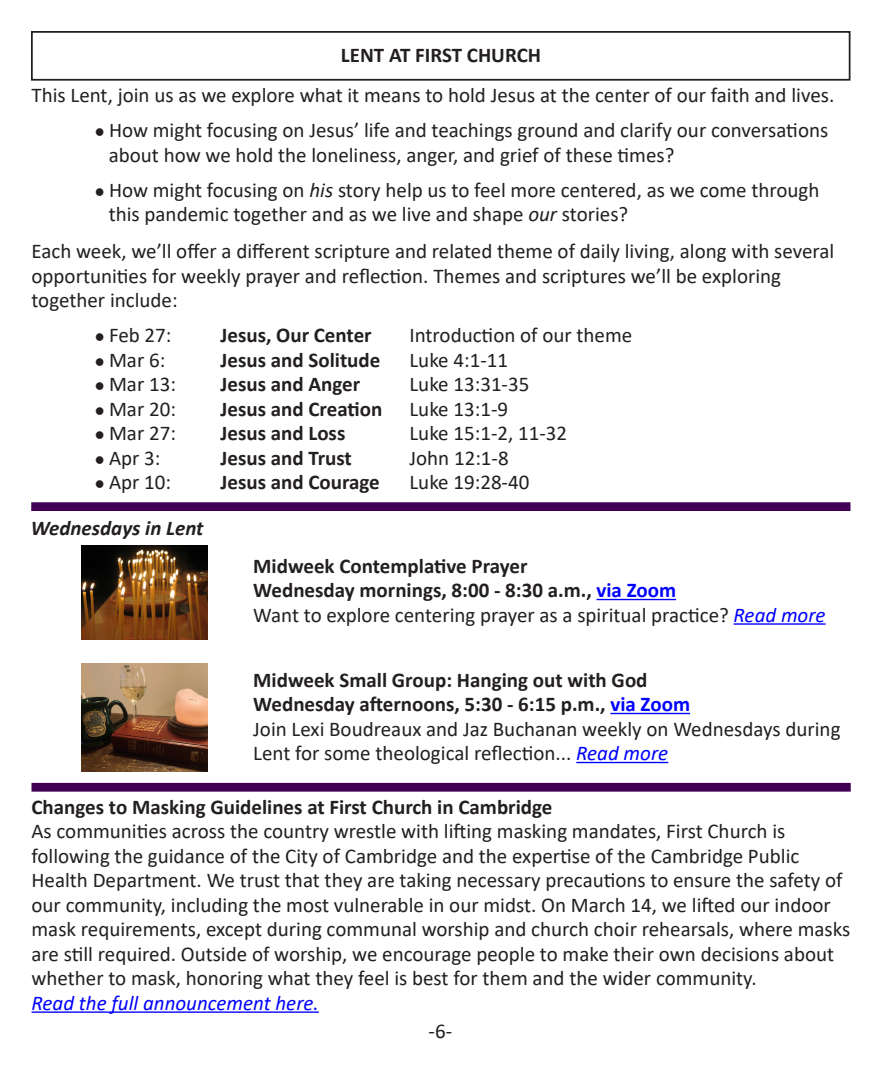
<style>
.page{position:relative;width:882px;height:1071px;background:#fff}
.page>*{position:absolute;margin:0;border:0;box-sizing:border-box;transform-origin:0 0}
.Paragraph_Style_1{font:21px/24.5px "Calibri";color:#231f20}
.Paragraph_Style_1-2{font:700 21px "Calibri";color:#231f20}
.Paragraph_Style_1-3{font:italic 21px "Calibri";color:#00f}
.Paragraph_Style_1-4{font:italic 700 21px "Calibri";color:#231f20}
.s1{font-size:17.5px}
.s2{font-style:italic}
.s3{color:#00f}
.s4{font-style:italic;color:#00f}
</style>
<div class="page">
<div style="left:31px;top:31px;width:819px;height:50px;border:2px solid #231f20"></div>
<hr style="left:597px;top:599px;width:79px;height:1px;background:#00f">
<hr style="left:734px;top:623px;width:92px;height:2px;background:#00f">
<img style="left:81px;top:663px;width:126px;height:109px">
<img style="left:81px;top:545px;width:126px;height:95px">
<div style="left:31px;top:502px;width:819px;height:9px;background:#410055"></div>
<hr style="left:610px;top:713px;width:80px;height:1px;background:#00f">
<hr style="left:576px;top:762px;width:92px;height:1px;background:#00f">
<div style="left:32px;top:783px;width:819px;height:9px;background:#410055"></div>
<hr style="left:32px;top:1011px;width:287px;height:2px;background:#00f">
<p class="Paragraph_Style_1-2" style="left:341px;top:40px;width:202px">LENT AT FIRST CHURCH</p>
<p class="Paragraph_Style_1" style="left:32px;top:83px;width:804px">This Lent, join us as we explore what it means to hold Jesus at the center of our faith and lives.</p>
<p class="Paragraph_Style_1" style="left:94px;top:118px;width:735px"><span class="s1">●</span> How might focusing on Jesus’ life and teachings ground and clarify our conversations</p>
<p class="Paragraph_Style_1" style="left:109px;top:142px;width:567px">about how we hold the loneliness, anger, and grief of these times?</p>
<p class="Paragraph_Style_1" style="left:94px;top:177px;width:727px"><span class="s1">●</span> How might focusing on <span class="s2">his</span> story help us to feel more centered, as we come through</p>
<p class="Paragraph_Style_1" style="left:109px;top:202px;width:521px">this pandemic together and as we live and shape <span class="s2">our</span> stories?</p>
<p class="Paragraph_Style_1" style="left:32px;top:239px;width:804px">Each week, we’ll offer a different scripture and related theme of daily living, along with several opportunities for weekly prayer and reflection. Themes and scriptures we’ll be exploring</p>
<p class="Paragraph_Style_1" style="left:32px;top:288px;width:148px">together include:</p>
<p class="Paragraph_Style_1" style="left:94px;top:323px;width:79px"><span class="s1">●</span> Feb 27:</p>
<p class="Paragraph_Style_1-2" style="left:220px;top:321px;width:153px">Jesus, Our Center</p>
<p class="Paragraph_Style_1" style="left:410px;top:323px;width:224px">Introduction of our theme</p>
<p class="Paragraph_Style_1" style="left:94px;top:347px;width:72px"><span class="s1">●</span> Mar 6:</p>
<p class="Paragraph_Style_1-2" style="left:220px;top:345px;width:161px">Jesus and Solitude</p>
<p class="Paragraph_Style_1" style="left:409px;top:347px;width:100px">Luke 4:1-11</p>
<p class="Paragraph_Style_1" style="left:94px;top:372px;width:83px"><span class="s1">●</span> Mar 13:</p>
<p class="Paragraph_Style_1-2" style="left:220px;top:370px;width:141px">Jesus and Anger</p>
<p class="Paragraph_Style_1" style="left:410px;top:372px;width:121px">Luke 13:31-35</p>
<p class="Paragraph_Style_1" style="left:94px;top:396px;width:83px"><span class="s1">●</span> Mar 20:</p>
<p class="Paragraph_Style_1-2" style="left:220px;top:394px;width:163px">Jesus and Creation</p>
<p class="Paragraph_Style_1" style="left:409px;top:396px;width:100px">Luke 13:1-9</p>
<p class="Paragraph_Style_1" style="left:94px;top:421px;width:83px"><span class="s1">●</span> Mar 27:</p>
<p class="Paragraph_Style_1-2" style="left:220px;top:419px;width:126px">Jesus and Loss</p>
<p class="Paragraph_Style_1" style="left:410px;top:421px;width:159px">Luke 15:1-2, 11-32</p>
<p class="Paragraph_Style_1" style="left:94px;top:445px;width:68px"><span class="s1">●</span> Apr 3:</p>
<p class="Paragraph_Style_1-2" style="left:220px;top:443px;width:133px">Jesus and Trust</p>
<p class="Paragraph_Style_1" style="left:410px;top:445px;width:101px">John 12:1-8</p>
<p class="Paragraph_Style_1" style="left:94px;top:470px;width:78px"><span class="s1">●</span> Apr 10:</p>
<p class="Paragraph_Style_1-2" style="left:220px;top:468px;width:161px">Jesus and Courage</p>
<p class="Paragraph_Style_1" style="left:410px;top:470px;width:121px">Luke 19:28-40</p>
<p class="Paragraph_Style_1-4" style="left:31px;top:513px;width:174px">Wednesdays in Lent</p>
<p class="Paragraph_Style_1-2" style="left:253px;top:551px;width:276px">Midweek Contemplative Prayer</p>
<p class="Paragraph_Style_1-2" style="left:253px;top:575px;width:424px">Wednesday mornings, 8:00 - 8:30 a.m., <span class="s3">via Zoom</span></p>
<p class="Paragraph_Style_1" style="left:253px;top:602px;width:574px">Want to explore centering prayer as a spiritual practice? <span class="s4">Read more</span></p>
<p class="Paragraph_Style_1-2" style="left:253px;top:665px;width:396px">Midweek Small Group: Hanging out with God</p>
<p class="Paragraph_Style_1-2" style="left:253px;top:689px;width:438px">Wednesday afternoons, 5:30 - 6:15 p.m., <span class="s3">via Zoom</span></p>
<p class="Paragraph_Style_1" style="left:253px;top:716px;width:589px">Join Lexi Boudreaux and Jaz Buchanan weekly on Wednesdays during<br>Lent for some theological reflection... <span class="s4">Read more</span></p>
<p class="Paragraph_Style_1-2" style="left:32px;top:792px;width:522px">Changes to Masking Guidelines at First Church in Cambridge</p>
<p class="Paragraph_Style_1" style="left:32px;top:819px;width:755px">As communities across the country wrestle with lifting masking mandates, First Church is</p>
<p class="Paragraph_Style_1" style="left:32px;top:843px;width:820px">following the guidance of the City of Cambridge and the expertise of the Cambridge Public Health Department. We trust that they are taking necessary precautions to ensure the safety of our community, including the most vulnerable in our midst. On March 14, we lifted our indoor mask requirements, except during communal worship and church choir rehearsals, where masks are still required. Outside of worship, we encourage people to make their own decisions about whether to mask, honoring what they feel is best for them and the wider community.</p>
<p class="Paragraph_Style_1-3" style="left:32px;top:988px;width:289px">Read the full announcement here.</p>
<p class="Paragraph_Style_1" style="left:429px;top:1018px;width:25px">-6-</p>
</div>
